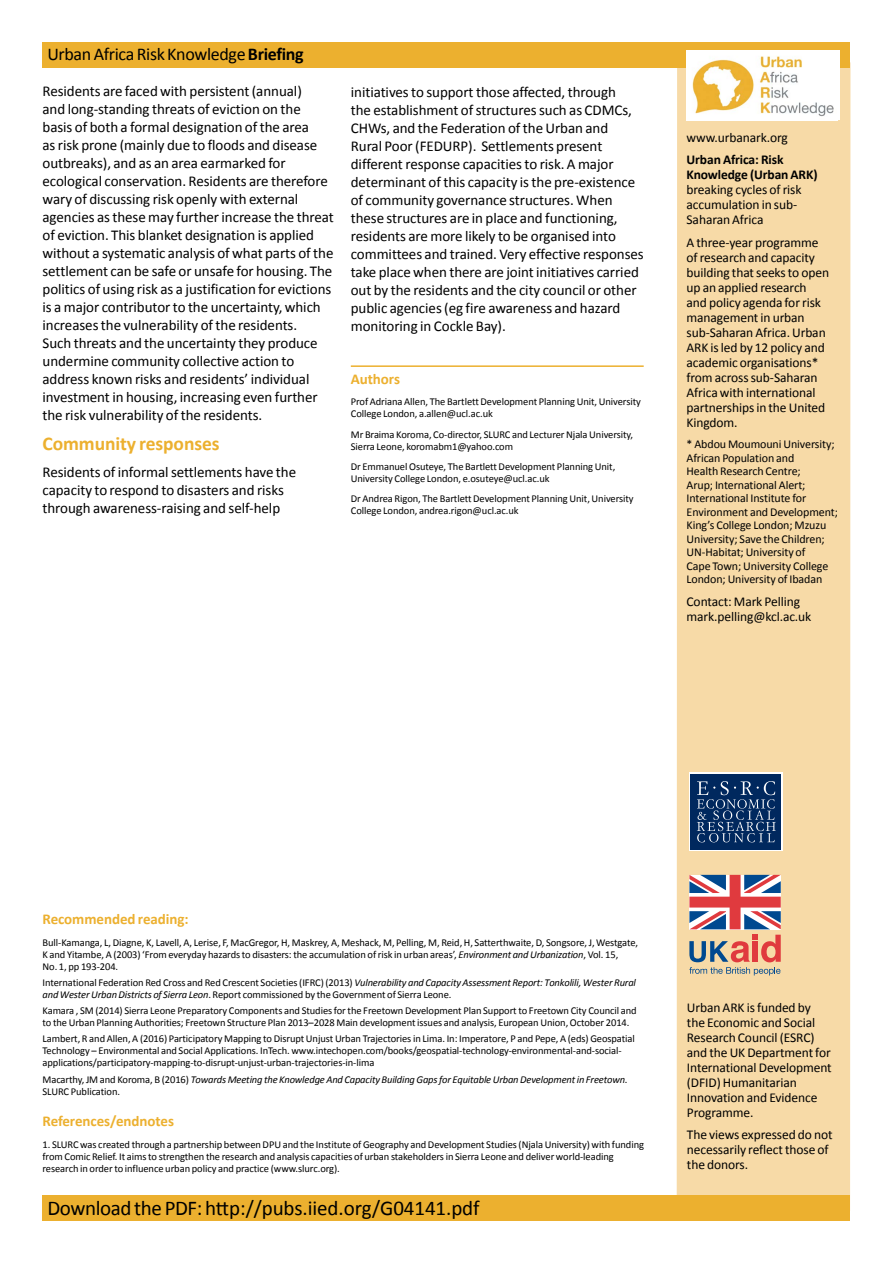
<style>
.page{position:relative;width:893px;height:1263px;background:#fff}
.page>*{position:absolute;margin:0;border:0;box-sizing:border-box;transform-origin:0 0}
.t1{font:21px "Calibri";letter-spacing:-.01em;color:#000}
.t2{font:700 19.5px "Calibri";letter-spacing:-.005em;color:#ecb02f}
.t3{font:18px "Calibri";letter-spacing:-.02em;color:#000}
.t4{font:15px/18px "Calibri";letter-spacing:-.005em;color:#000}
.t5{font:700 15px "Calibri";letter-spacing:-.005em;color:#ecb02f}
.t6{font:13.5px/15px "Calibri";letter-spacing:-.01em;color:#000}
.t7{font:700 13.5px/15px "Calibri";letter-spacing:-.01em;color:#000}
.t8{font:12px/13.5px "Calibri";letter-spacing:-.005em;color:#000}
.t9{font:10.5px/12px "Calibri";letter-spacing:-.005em;color:#000}
.t10{font:italic 10.5px/12px "Calibri";letter-spacing:-.015em;color:#000}
.s1{font-weight:700}
.s2{font-style:italic}
.s3{font-style:normal}
</style>
<div class="page">
<div style="left:677px;top:62px;width:173px;height:1149px;background:#f7daa7"></div>
<div style="left:43px;top:43px;width:807px;height:25px;background:#ecb02f"></div>
<div style="left:43px;top:1195px;width:807px;height:25px;background:#ecb02f"></div>
<svg style="left:689px;top:875px;width:92px;height:54px;background:#b38497"></svg>
<svg style="left:689px;top:935px;width:92px;height:40px"></svg>
<img style="left:686px;top:50px;width:151px;height:70px">
<div style="left:689px;top:773px;width:93px;height:78px;background:#00285e"></div>
<svg style="left:697px;top:776px;width:86px;height:67px"></svg>
<hr style="left:351px;top:365px;width:293px;height:2px;background:#ecb02f">
<h3 class="t3" style="left:47px;top:43px;width:258px">Urban Africa RiskKnowledge <span class="s1">Briefing</span></h3>
<p class="t4" style="left:43px;top:82px;width:293px">Residents are faced with persistent (annual)<br>and long-standing threats of eviction on the basis of both a formal designation of the area<br>as risk prone (mainly due to floods and disease outbreaks), and as an area earmarked for ecological conservation. Residents are therefore wary of discussing risk openly with external agencies as these may further increase the threat of eviction. This blanket designation is applied without a systematic analysis of what parts of the settlement can be safe or unsafe for housing. The politics of using risk as a justification for evictions is a major contributor to the uncertainty, which increases the vulnerability of the residents.<br>Such threats and the uncertainty they produce undermine community collective action to address known risks and residents’ individual investment in housing, increasing even further the risk vulnerability of the residents.</p>
<h2 class="t2" style="left:43px;top:432px;width:179px">Community responses</h2>
<h3 class="t4" style="left:43px;top:463px;width:255px">Residents of informal settlements have the capacity to respond to disasters and risks through awareness-raising and self-help</h3>
<p class="t4" style="left:351px;top:82px;width:294px">initiatives to support those affected, through<br>the establishment of structures such as CDMCs, CHWs, and the Federation of the Urban and<br>Rural Poor (FEDURP). Settlements present different response capacities to risk. A major determinant of this capacity is the pre-existence of community governance structures. When these structures are in place and functioning, residents are more likely to be organised into committees and trained. Very effective responses take place when there are joint initiatives carried out by the residents and the city council or other public agencies (eg fire awareness and hazard monitoring in Cockle Bay).</p>
<h3 class="t5" style="left:351px;top:369px;width:51px">Authors</h3>
<p class="t9" style="left:351px;top:395px;width:292px">Prof Adriana Allen, The Bartlett Development Planning Unit, University<br>College London, a.allen@ucl.ac.uk</p>
<p class="t9" style="left:351px;top:428px;width:284px">Mr Braima Koroma, Co-director, SLURC and Lecturer Njala University,<br>Sierra Leone, koromabm1@yahoo.com</p>
<p class="t9" style="left:351px;top:460px;width:266px">Dr Emmanuel Osuteye, The Bartlett Development Planning Unit,<br>University College London, e.osuteye@ucl.ac.uk</p>
<p class="t9" style="left:351px;top:492px;width:284px">Dr Andrea Rigon, The Bartlett Development Planning Unit, University<br>College London, andrea.rigon@ucl.ac.uk</p>
<p class="t6" style="left:686px;top:129px;width:103px">www.urbanark.org</p>
<p class="t7" style="left:686px;top:152px;width:133px">Urban Africa: Risk<br>Knowledge (Urban ARK)</p>
<p class="t6" style="left:686px;top:182px;width:117px">breaking cycles of risk accumulation in sub-<br>Saharan Africa</p>
<p class="t6" style="left:686px;top:234px;width:144px">A three-year programme of research and capacity building that seeks to open up an applied research and policy agenda for risk management in urban sub-Saharan Africa. Urban<br>ARK is led by 12 policy and academic organisations* from across sub-Saharan<br>Africa with international partnerships in the United<br>Kingdom.</p>
<p class="t8" style="left:686px;top:437px;width:153px">* Abdou Moumouni University;<br>African Population and<br>Health Research Centre;<br>Arup; International Alert;<br>International Institute for<br>Environment and Development;<br>King’s College London; Mzuzu<br>University; Save the Children;<br>UN-Habitat; University of<br>Cape Town; University College<br>London; University of Ibadan</p>
<p class="t6" style="left:686px;top:593px;width:126px">Contact: Mark Pelling mark.pelling@kcl.ac.uk</p>
<h3 class="t5" style="left:43px;top:909px;width:148px">Recommended reading:</h3>
<p class="t9" style="left:43px;top:936px;width:597px">Bull-Kamanga, L, Diagne, K, Lavell, A, Lerise, F, MacGregor, H, Maskrey, A, Meshack, M, Pelling, M, Reid, H, Satterthwaite, D, Songsore, J, Westgate,<br>K and Yitambe, A (2003) ‘From everyday hazards to disasters: the accumulation of risk in urban areas’, <span class="s2">Environment and Urbanization</span>, Vol. 15,<br>No. 1, pp 193-204.</p>
<p class="t9" style="left:43px;top:976px;width:595px">International Federation Red Cross and Red Crescent Societies (IFRC) (2013) <span class="s2">Vulnerability and Capacity Assessment Report: Tonkolili, Wester Rural and Wester Urban Districts of Sierra Leon</span>. Report commissioned by the Government of Sierra Leone.</p>
<p class="t9" style="left:43px;top:1004px;width:596px">Kamara , SM (2014) Sierra Leone Preparatory Components and Studies for the Freetown Development Plan Support to Freetown City Council and to the Urban Planning Authorities; Freetown Structure Plan 2013–2028 Main development issues and analysis, European Union, October 2014.</p>
<p class="t9" style="left:43px;top:1032px;width:594px">Lambert, R and Allen, A (2016) Participatory Mapping to Disrupt Unjust Urban Trajectories in Lima. In: Imperatore, P and Pepe, A (eds) Geospatial<br>Technology – Environmental and Social Applications. InTech. www.intechopen.com/books/geospatial-technology-environmental-and-social&shy;applications/participatory-mapping-to-disrupt-unjust-urban-trajectories-in-lima</p>
<p class="t10" style="left:43px;top:1073px;width:587px"><span class="s3">Macarthy, JM and Koroma, B (2016)</span> Towards Meeting the Knowledge And Capacity Building Gaps for Equitable Urban Development in Freetown<span class="s3">.<br>SLURC Publication.</span></p>
<h3 class="t5" style="left:43px;top:1112px;width:133px">References/endnotes</h3>
<p class="t9" style="left:43px;top:1138px;width:603px">1. SLURC was created through a partnership between DPU and the Institute of Geography and Development Studies (Njala University) with funding from Comic Relief. It aims to strengthen the research and analysis capacities of urban stakeholders in Sierra Leone and deliver world-leading research in order to influence urban policy and practice (www.slurc.org).</p>
<h1 class="t1" style="left:47px;top:1195px;width:434px">Download the PDF: http://pubs.iied.org/G04141.pdf</h1>
<p class="t6" style="left:687px;top:999px;width:146px">Urban ARK is funded by the Economic and Social<br>Research Council (ESRC) and the UK Department for<br>International Development (DFID) Humanitarian<br>Innovation and Evidence<br>Programme.</p>
<p class="t6" style="left:687px;top:1126px;width:147px">The views expressed do not necessarily reflect those of the donors.</p>
</div>
